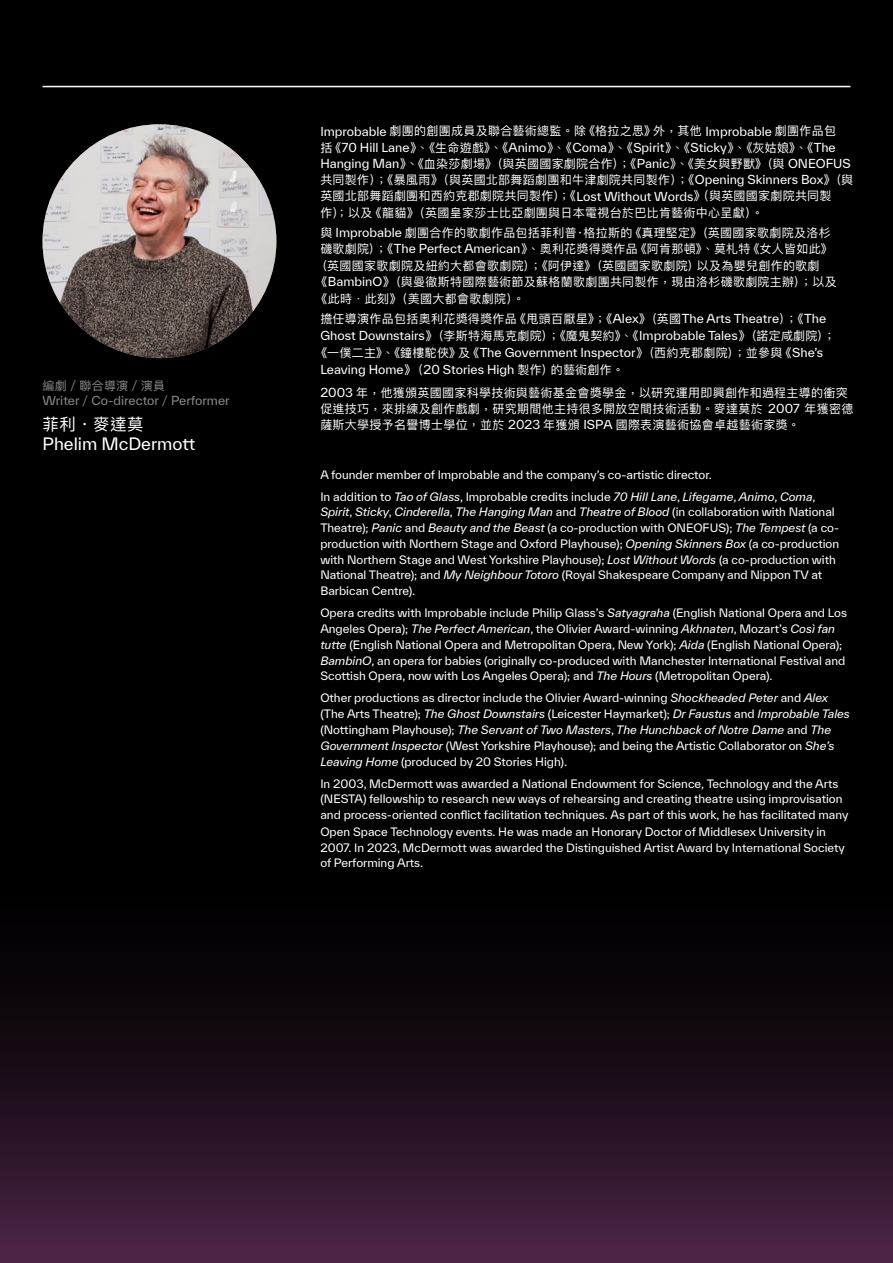
<style>
.page{position:relative;width:893px;height:1263px;background:#000}
.page>*{position:absolute;margin:0;border:0;box-sizing:border-box;transform-origin:0 0}
.t1{font:16.5px "TWK Everett";color:#fff}
.t2{font:16.5px "Ping Fang HK";color:#fff}
.t3{font:12px/16.5px "Ping Fang HK";letter-spacing:.025em;color:#fff}
.t4{font:12px "TWK Everett";color:#fff}
.t5{font:12px "TWK Everett";color:#898989}
.t6{font:12px "Ping Fang HK";letter-spacing:.025em;color:#898989}
.t7{font:11.25px/15.8px "TWK Everett";color:#fff}
.s1{font-family:"Ping Fang HK"}
.s2{font-family:"TWK Everett"}
.s3{font-family:"Ping Fang TC"}
.s4{font-style:italic}
</style>
<div class="page">
<div style="left:0;top:821px;width:893px;height:442px;background:linear-gradient(to bottom,#000,#43203d)"></div>
<hr style="left:43px;top:86px;width:807px;height:1px;background:#fff">
<img style="left:43px;top:124px;width:233px;height:234px;border-radius:117px">
<p class="t6" style="left:43px;top:378px;width:124px">編劇 / 聯合導演 / 演員</p>
<p class="t5" style="left:43px;top:392px;width:189px">Writer <span class="s1">/</span> Co-director <span class="s1">/</span> Performer</p>
<h1 class="t2" style="left:43px;top:414px;width:103px">菲利・麥達莫</h1>
<h1 class="t1" style="left:43px;top:432px;width:154px">Phelim McDermott</h1>
<p class="t3" style="left:320px;top:123px;width:517px"><span class="s2">Improbable</span> 劇團的創團成員及聯合藝術總監。除《格拉之思》外，其他 <span class="s2">Improbable</span> 劇團作品包</p>
<p class="t4" style="left:320px;top:139px;width:517px"><span class="s1">括《</span>70 Hill Lane<span class="s1">》、《生命遊戲》、《</span>Animo<span class="s1">》、《</span>Coma<span class="s1">》、《</span>Spirit<span class="s1">》、《</span>Sticky<span class="s1">》、《灰姑娘》、《</span>The</p>
<p class="t3" style="left:320px;top:155px;width:534px"><span class="s2">Hanging Man</span>》、《血染莎劇場》（與英國國家劇院合作）；《<span class="s2">Panic</span>》、《美女與野獸》（與 <span class="s2">ONEOFUS</span>共同製作）；《暴風雨》（與英國北部舞蹈劇團和牛津劇院共同製作）；《<span class="s2">Opening Skinners Box</span>》（與英國北部舞蹈劇團和西約克郡劇院共同製作）；《<span class="s2">Lost Without Words</span>》（與英國國家劇院共同製<br>作）；以及《龍貓》（英國皇家莎士比亞劇團與日本電視台於巴比肯藝術中心呈獻）。</p>
<p class="t3" style="left:320px;top:224px;width:512px">與 <span class="s2">Improbable</span> 劇團合作的歌劇作品包括菲利普·格拉斯的《真理堅定》（英國國家歌劇院及洛杉</p>
<p class="t3" style="left:320px;top:240px;width:514px">磯歌劇院）；《<span class="s2">The Perfect American</span>》、奧利花獎得獎作品《阿肯那頓》、莫札特《女人皆如此》</p>
<p class="t3" style="left:316px;top:257px;width:506px">（英國國家歌劇院及紐約大都會歌劇院）；《阿伊達》（英國國家歌劇院）以及為嬰兒創作的歌劇</p>
<p class="t3" style="left:316px;top:273px;width:523px">《<span class="s2">BambinO</span>》（與曼徹斯特國際藝術節及蘇格蘭歌劇團共同製作，現由洛杉磯歌劇院主辦）；以及</p>
<p class="t3" style="left:316px;top:290px;width:211px">《此時．此刻》（美國大都會歌劇院）。</p>
<p class="t3" style="left:320px;top:310px;width:507px">擔任導演作品包括奧利花獎得獎作品《甩頭百厭星》；《<span class="s2">Alex</span>》（英國<span class="s2">The Arts Theatre</span>）；《<span class="s2">The</span></p>
<p class="t4" style="left:320px;top:327px;width:517px">Ghost Downstairs<span class="s1">》（李斯特海馬克劇院）；《魔鬼契約》、《</span>Improbable Tales<span class="s1">》（諾定咸劇院）；</span></p>
<p class="t3" style="left:316px;top:344px;width:509px">《一僕二主》、《鐘樓駝俠》及《<span class="s2">The Government Inspector</span>》（西約克郡劇院）；並參與《<span class="s2">She’s</span></p>
<p class="t4" style="left:320px;top:361px;width:305px">Leaving Home<span class="s1">》（</span>20 Stories High <span class="s1">製作）的藝術創作。</span></p>
<p class="t3" style="left:320px;top:384px;width:535px"><span class="s2">2003</span> 年，他獲頒英國國家科學技術與藝術基金會獎學金，以研究運用即興創作和過程主導的衝突促進技巧，來排練及創作戲劇，研究期間他主持很多開放空間技術活動。麥達莫於 <span class="s2">2007</span> 年獲密德薩斯大學授予名譽博士學位<span class="s3">，</span>並於 <span class="s2">2023</span> 年獲頒 <span class="s2">ISPA</span> 國際表演藝術協會卓越藝術家獎。</p>
<p class="t7" style="left:320px;top:463px;width:497px;line-height:22.2px">A founder member of Improbable and the company’s co-artistic director.<br>In addition to <span class="s4">Tao of Glass</span>, Improbable credits include <span class="s4">70 Hill Lane</span>, <span class="s4">Lifegame</span>, <span class="s4">Animo</span>, <span class="s4">Coma</span>,</p>
<p class="t7" style="left:320px;top:504px;width:520px"><span class="s4">Spirit</span>, <span class="s4">Sticky</span>, <span class="s4">Cinderella</span>, <span class="s4">The Hanging Man</span> and <span class="s4">Theatre of Blood</span> (in collaboration with National Theatre); <span class="s4">Panic</span> and <span class="s4">Beauty and the Beast</span> (a co-production with ONEOFUS); <span class="s4">The Tempest</span> (a co&shy;production with Northern Stage and Oxford Playhouse); <span class="s4">Opening Skinners Box</span> (a co-production with Northern Stage and West Yorkshire Playhouse); <span class="s4">Lost Without Words</span> (a co-production with National Theatre); and <span class="s4">My Neighbour Totoro</span> (Royal Shakespeare Company and Nippon TV at Barbican Centre).</p>
<p class="t7" style="left:320px;top:605px;width:528px">Opera credits with Improbable include Philip Glass’s <span class="s4">Satyagraha</span> (English National Opera and Los Angeles Opera); <span class="s4">The Perfect American</span>, the Olivier Award-winning <span class="s4">Akhnaten</span>, Mozart’s <span class="s4">Così fan tutte</span> (English National Opera and Metropolitan Opera, New York); <span class="s4">Aida</span> (English National Opera); <span class="s4">BambinO</span>, an opera for babies (originally co-produced with Manchester International Festival and Scottish Opera, now with Los Angeles Opera); and <span class="s4">The Hours</span> (Metropolitan Opera).</p>
<p class="t7" style="left:320px;top:690px;width:531px">Other productions as director include the Olivier Award-winning <span class="s4">Shockheaded Peter</span> and <span class="s4">Alex </span>(The Arts Theatre); <span class="s4">The Ghost Downstairs</span> (Leicester Haymarket); <span class="s4">Dr Faustus</span> and <span class="s4">Improbable Tales </span>(Nottingham Playhouse); <span class="s4">The Servant of Two Masters</span>, <span class="s4">The Hunchback of Notre Dame</span> and <span class="s4">The Government Inspector</span> (West Yorkshire Playhouse); and being the Artistic Collaborator on <span class="s4">She’s Leaving Home</span> (produced by 20 Stories High).</p>
<p class="t7" style="left:320px;top:775px;width:529px">In 2003, McDermott was awarded a National Endowment for Science, Technology and the Arts (NESTA) fellowship to research new ways of rehearsing and creating theatre using improvisation and process-oriented conflict facilitation techniques. As part of this work, he has facilitated many Open Space Technology events. He was made an Honorary Doctor of Middlesex University in 2007. In 2023, McDermott was awarded the Distinguished Artist Award by International Society of Performing Arts.</p>
</div>
